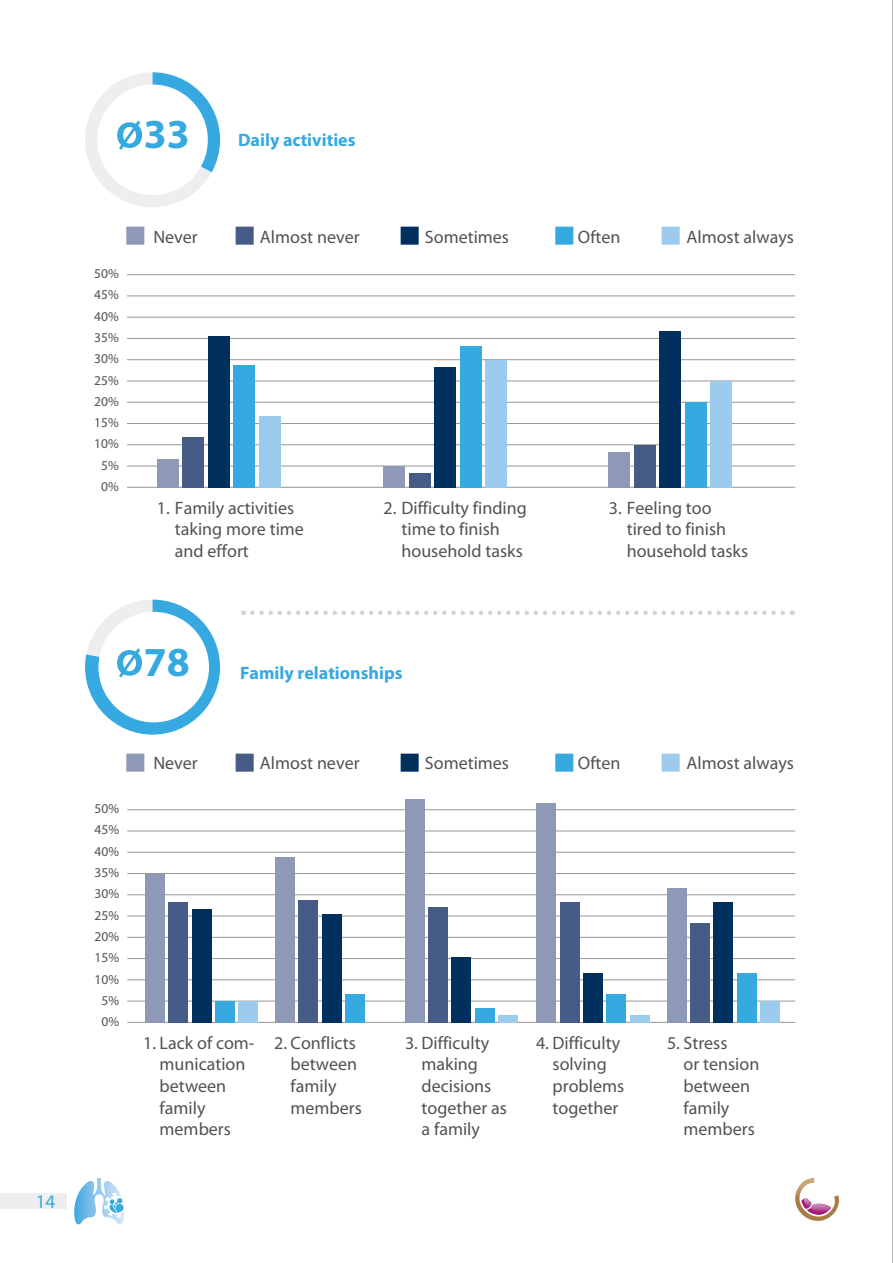
<style>
.page{position:relative;width:893px;height:1263px;background:#fff}
.page>*{position:absolute;margin:0;border:0;box-sizing:border-box;transform-origin:0 0}
.t1{font:700 41.4px "Myriad Pro";color:#36a9e1}
.t2{font:19.2px "Myriad Pro";color:#36a9e1}
.t3{font:18px/21.6px "Myriad Pro";color:#525251}
.t4{font:700 18px "Myriad Pro";color:#36a9e1}
.t5{font:13.5px/21.3px "Myriad Pro";color:#525251;text-align:center}
.s1{font-weight:600;font-size:50.4px}
</style>
<div class="page">
<hr style="left:892px;top:0;width:1px;height:1263px;background:#757574">
<div style="left:0;top:1193px;width:67px;height:16px;background:#eee"></div>
<svg style="left:795px;top:1178px;width:44px;height:43px"></svg>
<img style="left:795px;top:1178px;width:19px;height:19px">
<svg style="left:74px;top:1178px;width:50px;height:46px"></svg>
<hr style="left:127px;top:809px;width:668px;height:1px;background:#979797">
<hr style="left:127px;top:831px;width:668px;height:1px;background:#979797">
<hr style="left:127px;top:852px;width:668px;height:1px;background:#979797">
<hr style="left:127px;top:873px;width:668px;height:1px;background:#979797">
<hr style="left:127px;top:894px;width:668px;height:1px;background:#979797">
<hr style="left:127px;top:916px;width:668px;height:1px;background:#979797">
<hr style="left:127px;top:937px;width:668px;height:1px;background:#979797">
<hr style="left:127px;top:958px;width:668px;height:1px;background:#979797">
<hr style="left:127px;top:979px;width:668px;height:1px;background:#979797">
<hr style="left:127px;top:1001px;width:668px;height:1px;background:#979797">
<hr style="left:127px;top:1022px;width:668px;height:1px;background:#979797">
<hr style="left:127px;top:274px;width:668px;height:1px;background:#979797">
<hr style="left:127px;top:296px;width:668px;height:1px;background:#979797">
<hr style="left:127px;top:317px;width:668px;height:1px;background:#979797">
<hr style="left:127px;top:338px;width:668px;height:1px;background:#979797">
<hr style="left:127px;top:359px;width:668px;height:1px;background:#979797">
<hr style="left:127px;top:381px;width:668px;height:1px;background:#979797">
<hr style="left:127px;top:402px;width:668px;height:1px;background:#979797">
<hr style="left:127px;top:423px;width:668px;height:1px;background:#979797">
<hr style="left:127px;top:444px;width:668px;height:1px;background:#979797">
<hr style="left:127px;top:466px;width:668px;height:1px;background:#979797">
<hr style="left:127px;top:487px;width:668px;height:1px;background:#979797">
<div style="left:157px;top:459px;width:21px;height:29px;background:#8e98b7"></div>
<div style="left:383px;top:466px;width:22px;height:22px;background:#8e98b7"></div>
<div style="left:609px;top:452px;width:21px;height:36px;background:#8e98b7"></div>
<div style="left:182px;top:437px;width:22px;height:51px;background:#465c86"></div>
<div style="left:409px;top:474px;width:21px;height:14px;background:#465c86"></div>
<div style="left:634px;top:445px;width:21px;height:43px;background:#465c86"></div>
<div style="left:208px;top:336px;width:21px;height:152px;background:#00305d"></div>
<div style="left:434px;top:367px;width:22px;height:121px;background:#00305d"></div>
<div style="left:660px;top:332px;width:21px;height:156px;background:#00305d"></div>
<div style="left:233px;top:365px;width:22px;height:123px;background:#36a9e1"></div>
<div style="left:460px;top:346px;width:21px;height:142px;background:#36a9e1"></div>
<div style="left:685px;top:403px;width:22px;height:85px;background:#36a9e1"></div>
<div style="left:259px;top:416px;width:21px;height:72px;background:#9dcbee"></div>
<div style="left:486px;top:360px;width:21px;height:128px;background:#9dcbee"></div>
<div style="left:711px;top:381px;width:21px;height:107px;background:#9dcbee"></div>
<svg style="left:85px;top:72px;width:135px;height:135px"></svg>
<div style="left:97px;top:85px;width:111px;height:110px;background:#fff;border-radius:50%"></div>
<svg style="left:85px;top:600px;width:135px;height:135px"></svg>
<div style="left:98px;top:612px;width:111px;height:110px;background:#fff;border-radius:50%"></div>
<div style="left:145px;top:874px;width:19px;height:149px;background:#8e98b7"></div>
<div style="left:275px;top:857px;width:19px;height:166px;background:#8e98b7"></div>
<div style="left:405px;top:799px;width:19px;height:224px;background:#8e98b7"></div>
<div style="left:537px;top:803px;width:19px;height:220px;background:#8e98b7"></div>
<div style="left:667px;top:888px;width:19px;height:135px;background:#8e98b7"></div>
<div style="left:169px;top:902px;width:19px;height:121px;background:#465c86"></div>
<div style="left:299px;top:900px;width:19px;height:123px;background:#465c86"></div>
<div style="left:428px;top:907px;width:20px;height:116px;background:#465c86"></div>
<div style="left:560px;top:902px;width:19px;height:121px;background:#465c86"></div>
<div style="left:690px;top:924px;width:19px;height:99px;background:#465c86"></div>
<div style="left:192px;top:909px;width:19px;height:114px;background:#00305d"></div>
<div style="left:322px;top:915px;width:19px;height:108px;background:#00305d"></div>
<div style="left:452px;top:958px;width:19px;height:65px;background:#00305d"></div>
<div style="left:583px;top:973px;width:20px;height:50px;background:#00305d"></div>
<div style="left:714px;top:902px;width:19px;height:121px;background:#00305d"></div>
<div style="left:215px;top:1001px;width:20px;height:22px;background:#36a9e1"></div>
<div style="left:346px;top:994px;width:19px;height:29px;background:#36a9e1"></div>
<div style="left:475px;top:1008px;width:19px;height:15px;background:#36a9e1"></div>
<div style="left:607px;top:994px;width:19px;height:29px;background:#36a9e1"></div>
<div style="left:737px;top:973px;width:19px;height:50px;background:#36a9e1"></div>
<div style="left:239px;top:1001px;width:19px;height:22px;background:#9dcbee"></div>
<div style="left:499px;top:1015px;width:19px;height:8px;background:#9dcbee"></div>
<div style="left:630px;top:1015px;width:19px;height:8px;background:#9dcbee"></div>
<div style="left:761px;top:1001px;width:19px;height:22px;background:#9dcbee"></div>
<svg style="left:243px;top:610px;width:540px;height:5px"></svg>
<p class="t2" style="left:36px;top:1189px;width:21px">14</p>
<h1 class="t1" style="left:115px;top:107px;width:76px"><span class="s1">ø</span>33</h1>
<p class="t4" style="left:238px;top:128px;width:119px">Daily activities</p>
<p class="t5" style="left:94px;top:263px;width:26px">50%<br>45%<br>40%<br>35%<br>30%<br>25%<br>20%<br>15%<br>10%<br>5%<br>0%</p>
<p class="t3" style="left:153px;top:225px;width:46px">Never</p>
<p class="t3" style="left:260px;top:225px;width:101px">Almost never</p>
<p class="t3" style="left:425px;top:225px;width:86px">Sometimes</p>
<p class="t3" style="left:578px;top:225px;width:44px">Often</p>
<p class="t3" style="left:686px;top:225px;width:109px">Almost always</p>
<p class="t3" style="left:175px;top:497px;width:130px;text-indent:-18px">1. Family activities taking more time and effort</p>
<p class="t3" style="left:401px;top:497px;width:127px;text-indent:-18px">2. Difficulty finding time to finish household tasks</p>
<p class="t3" style="left:627px;top:497px;width:123px;text-indent:-18px">3. Feeling too tired to finish household tasks</p>
<h1 class="t1" style="left:115px;top:635px;width:76px"><span class="s1">ø</span>78</h1>
<p class="t4" style="left:240px;top:661px;width:164px">Family relationships</p>
<p class="t5" style="left:95px;top:798px;width:26px">50%<br>45%<br>40%<br>35%<br>30%<br>25%<br>20%<br>15%<br>10%<br>5%<br>0%</p>
<p class="t3" style="left:153px;top:752px;width:46px">Never</p>
<p class="t3" style="left:260px;top:752px;width:101px">Almost never</p>
<p class="t3" style="left:425px;top:752px;width:86px">Sometimes</p>
<p class="t3" style="left:578px;top:752px;width:44px">Often</p>
<p class="t3" style="left:686px;top:752px;width:109px">Almost always</p>
<p class="t3" style="left:160px;top:1032px;width:96px;text-indent:-17px">1. Lack of com&shy;munication between family members</p>
<p class="t3" style="left:291px;top:1032px;width:73px;text-indent:-17px">2. Conflicts between family members</p>
<p class="t3" style="left:422px;top:1032px;width:87px;text-indent:-17px">3. Difficulty making decisions together as a family</p>
<p class="t3" style="left:553px;top:1032px;width:73px;text-indent:-17px">4. Difficulty solving problems together</p>
<p class="t3" style="left:683px;top:1032px;width:77px;text-indent:-17px">5. Stress<br>or tension between family members</p>
</div>
